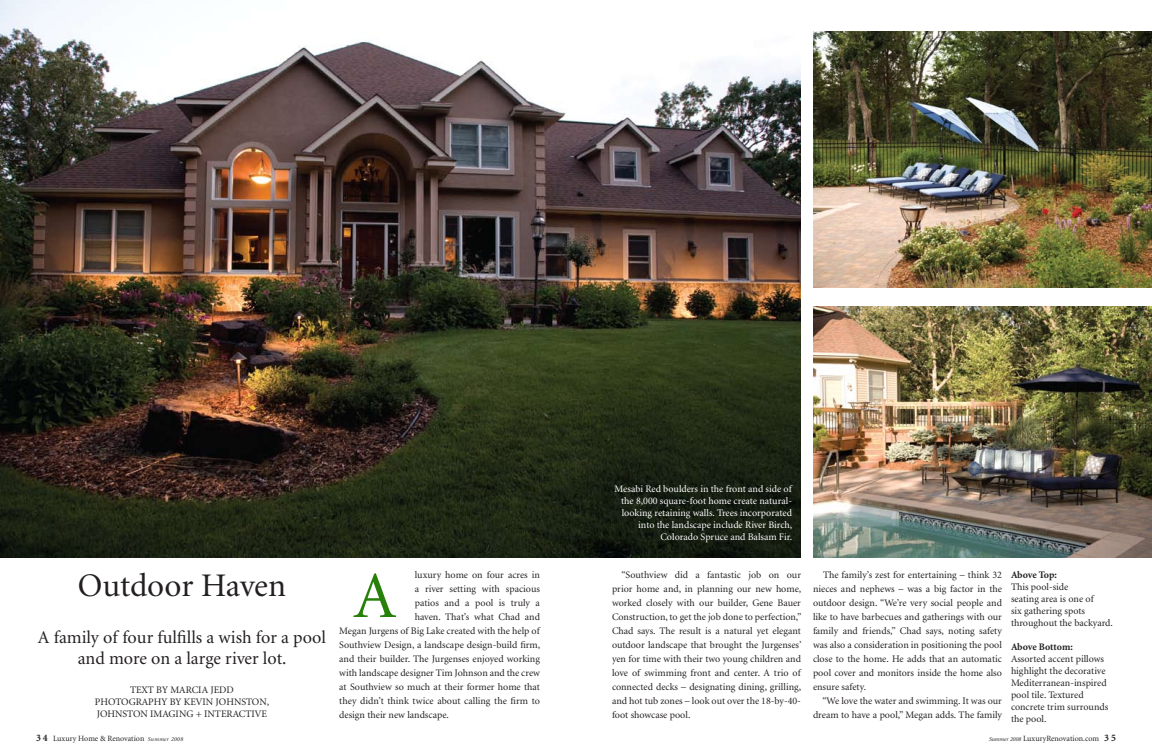
<style>
.page{position:relative;width:1152px;height:756px;background:#fff}
.page>*{position:absolute;margin:0;border:0;box-sizing:border-box;transform-origin:0 0}
.t1{font:66px "Minion";color:#268009}
.t2{font:33px "Minion";letter-spacing:-.005em;color:#231f20}
.t3{font:18px/21.6px "Minion";color:#231f20;text-align:center}
.t4{font:10px/14px "Minion";color:#231f20;text-align:justify}
.t5{font:10px/12px "Minion";color:#fff;text-align:right}
.t6{font:700 10px "Minion";letter-spacing:-.005em;color:#231f20}
.t7{font:8px "Minion";color:#231f20}
.s1{font-weight:700;font-size:10px}
.s2{font-style:italic;font-size:6px}
</style>
<div class="page">
<img style="left:0;top:0;width:801px;height:558px">
<img style="left:813px;top:32px;width:339px;height:256px">
<img style="left:813px;top:306px;width:339px;height:252px">
<h2 class="t2" style="left:78px;top:569px;width:210px">Outdoor Haven</h2>
<h3 class="t3" style="left:38px;top:627px;width:289px">A family of four fulfills a wish for a pool and more on a large river lot.</h3>
<p class="t4" style="left:95px;top:684px;width:176px;line-height:12px;text-align:center">TEXT BY MARCIA JEDD<br>PHOTOGRAPHY BY KEVIN JOHNSTON,<br>JOHNSTON IMAGING + INTERACTIVE</p>
<p class="t7" style="left:36px;top:735px;width:149px"><span class="s1">3 4</span> Luxury Home &amp; Renovation <span class="s2">Summer 2008</span></p>
<p class="t4" style="left:415px;top:569px;width:127px">luxury home on four acres in</p>
<p class="t4" style="left:415px;top:583px;width:127px">a river setting with spacious</p>
<p class="t4" style="left:415px;top:597px;width:127px">patios and a pool is truly a</p>
<p class="t4" style="left:415px;top:611px;width:127px">haven. That’s what Chad and</p>
<p class="t4" style="left:339px;top:625px;width:202px">Megan Jurgens of Big Lake created with the help of</p>
<p class="t4" style="left:339px;top:639px;width:202px">Southview Design, a landscape design-build firm,</p>
<p class="t4" style="left:339px;top:653px;width:202px">and their builder. The Jurgenses enjoyed working</p>
<p class="t4" style="left:339px;top:667px;width:202px">with landscape designer Tim Johnson and the crew</p>
<p class="t4" style="left:339px;top:681px;width:202px">at Southview so much at their former home that</p>
<p class="t4" style="left:339px;top:695px;width:202px">they didn’t think twice about calling the firm to</p>
<p class="t4" style="left:339px;top:709px;width:111px">design their new landscape.</p>
<h1 class="t1" style="left:354px;top:563px;width:44px">A</h1>
<p class="t5" style="left:615px;top:483px;width:179px">Mesabi Red boulders in the front and side of the 8,000 square-foot home create natural&shy;looking retaining walls. Trees incorporated into the landscape include River Birch, Colorado Spruce and Balsam Fir.</p>
<p class="t4" style="left:612px;top:569px;width:191px;text-indent:9px">“Southview did a fantastic job on our prior home and, in planning our new home, worked closely with our builder, Gene Bauer Construction, to get the job done to perfection,” Chad says. The result is a natural yet elegant outdoor landscape that brought the Jurgenses’ yen for time with their two young children and love of swimming front and center. A trio of connected decks – designating dining, grilling, and hot tub zones – look out over the 18-by-40- foot showcase pool.</p>
<p class="t4" style="left:813px;top:569px;width:191px;text-indent:10px">The family’s zest for entertaining – think 32 nieces and nephews – was a big factor in the outdoor design. “We’re very social people and like to have barbecues and gatherings with our family and friends,” Chad says, noting safety was also a consideration in positioning the pool close to the home. He adds that an automatic pool cover and monitors inside the home also ensure safety.</p>
<p class="t4" style="left:813px;top:695px;width:191px;text-align:right">“We love the water and swimming. It was our dream to have a pool,” Megan adds. The family</p>
<p class="t6" style="left:1011px;top:570px;width:47px">Above Top:</p>
<p class="t4" style="left:1011px;top:582px;width:103px;line-height:12px;text-align:left">This pool-side<br>seating area is one of<br>six gathering spots throughout the backyard.</p>
<p class="t6" style="left:1011px;top:642px;width:63px">Above Bottom:</p>
<p class="t4" style="left:1011px;top:654px;width:99px;line-height:12px;text-align:left">Assorted accent pillows highlight the decorative<br>Mediterranean-inspired pool tile. Textured concrete trim surrounds the pool.</p>
<p class="t7" style="left:989px;top:735px;width:128px"><span class="s2">Summer 2008</span> LuxuryRenovation.com <span class="s1">3 5</span></p>
</div>
